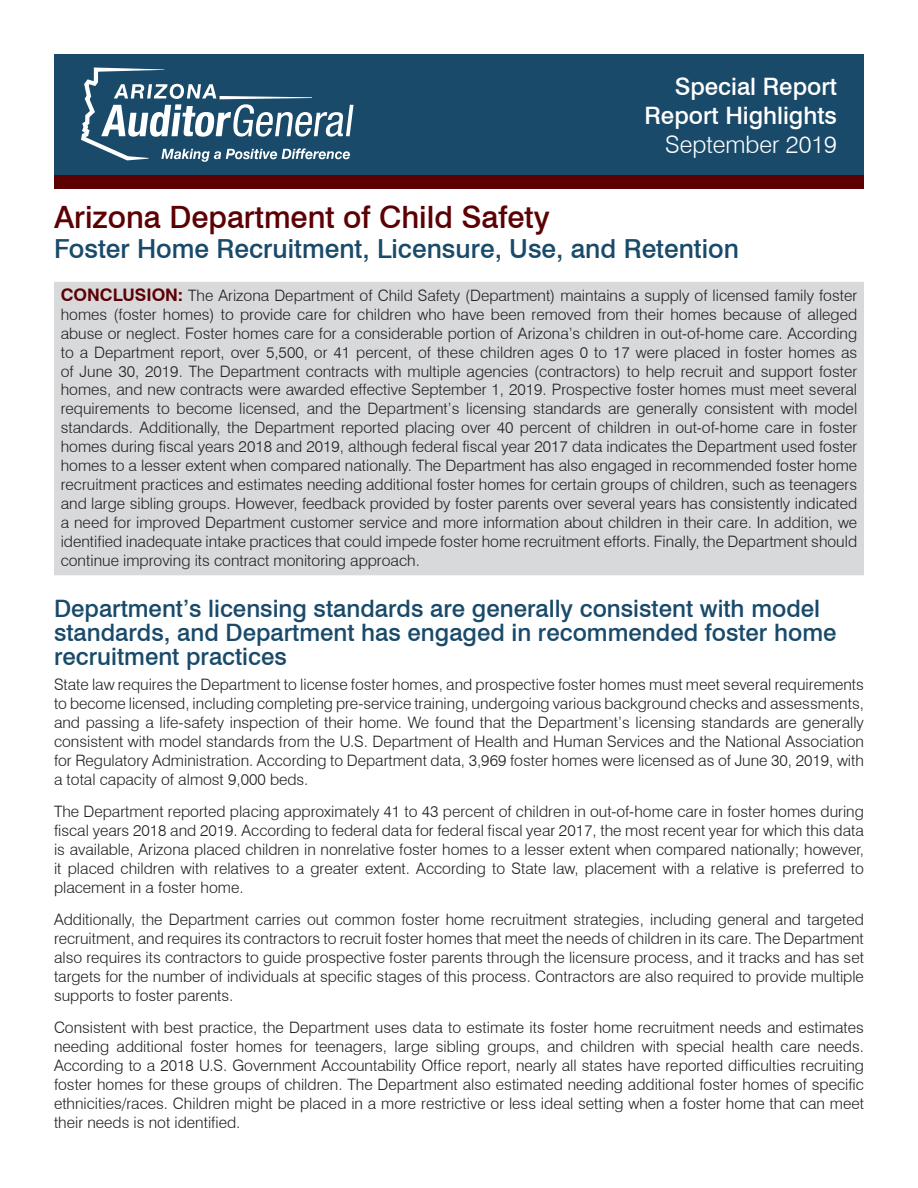
<style>
.page{position:relative;width:918px;height:1188px;background:#fff}
.page>*{position:absolute;margin:0;border:0;box-sizing:border-box;transform-origin:0 0}
.t1{font:500 30.75px "Swiss 721 BT";color:#5c0004}
.t2{font:500 26.25px "Swiss 721 BT";color:#194a6a}
.t3{font:500 24px/24px "Swiss 721 BT";color:#194a6a}
.t4{font:500 24px/28.8px "Swiss 721 BT";color:#fff;text-align:right}
.t5{font:300 24px "Swiss 721 BT";color:#fff}
.t6{font:300 15.75px/18.9px "Swiss 721 BT";color:#231f20;text-align:justify}
.s1{font-weight:700;font-size:17.25px;color:#5c0004}
</style>
<div class="page">
<div style="left:54px;top:54px;width:810px;height:122px;background:#194a6a"></div>
<svg style="left:81px;top:68px;width:273px;height:94px"></svg>
<div style="left:54px;top:176px;width:810px;height:13px;background:#5c0004"></div>
<div style="left:54px;top:288px;width:810px;height:281px;background:#d8d9db"></div>
<div style="left:54px;top:563px;width:810px;height:12px;background:#d8d9db"></div>
<div style="left:54px;top:282px;width:810px;height:12px;background:#d8d9db"></div>
<h3 class="t4" style="left:645px;top:72px;width:194px">Special Report<br>Report Highlights</h3>
<h3 class="t5" style="left:665px;top:130px;width:173px">September 2019</h3>
<h1 class="t1" style="left:54px;top:199px;width:497px">Arizona Department of Child Safety</h1>
<h2 class="t2" style="left:54px;top:233px;width:687px">Foster Home Recruitment, Licensure, Use, and Retention</h2>
<p class="t6" style="left:61px;top:286px;width:798px"><span class="s1">CONCLUSION:</span> The Arizona Department of Child Safety (Department) maintains a supply of licensed family foster homes (foster homes) to provide care for children who have been removed from their homes because of alleged abuse or neglect. Foster homes care for a considerable portion of Arizona’s children in out-of-home care. According to a Department report, over 5,500, or 41 percent, of these children ages 0 to 17 were placed in foster homes as of June 30, 2019. The Department contracts with multiple agencies (contractors) to help recruit and support foster homes, and new contracts were awarded effective September 1, 2019. Prospective foster homes must meet several requirements to become licensed, and the Department’s licensing standards are generally consistent with model standards. Additionally, the Department reported placing over 40 percent of children in out-of-home care in foster homes during fiscal years 2018 and 2019, although federal fiscal year 2017 data indicates the Department used foster homes to a lesser extent when compared nationally. The Department has also engaged in recommended foster home recruitment practices and estimates needing additional foster homes for certain groups of children, such as teenagers and large sibling groups. However, feedback provided by foster parents over several years has consistently indicated a need for improved Department customer service and more information about children in their care. In addition, we identified inadequate intake practices that could impede foster home recruitment efforts. Finally, the Department should continue improving its contract monitoring approach.</p>
<h3 class="t3" style="left:54px;top:596px;width:784px">Department’s licensing standards are generally consistent with model standards, and Department has engaged in recommended foster home recruitment practices</h3>
<p class="t6" style="left:54px;top:675px;width:812px">State law requires the Department to license foster homes, and prospective foster homes must meet several requirements to become licensed, including completing pre-service training, undergoing various background checks and assessments, and passing a life-safety inspection of their home. We found that the Department’s licensing standards are generally consistent with model standards from the U.S. Department of Health and Human Services and the National Association for Regulatory Administration. According to Department data, 3,969 foster homes were licensed as of June 30, 2019, with a total capacity of almost 9,000 beds.</p>
<p class="t6" style="left:54px;top:802px;width:812px">The Department reported placing approximately 41 to 43 percent of children in out-of-home care in foster homes during fiscal years 2018 and 2019. According to federal data for federal fiscal year 2017, the most recent year for which this data is available, Arizona placed children in nonrelative foster homes to a lesser extent when compared nationally; however, it placed children with relatives to a greater extent. According to State law, placement with a relative is preferred to placement in a foster home.</p>
<p class="t6" style="left:54px;top:910px;width:811px">Additionally, the Department carries out common foster home recruitment strategies, including general and targeted recruitment, and requires its contractors to recruit foster homes that meet the needs of children in its care. The Department also requires its contractors to guide prospective foster parents through the licensure process, and it tracks and has set targets for the number of individuals at specific stages of this process. Contractors are also required to provide multiple supports to foster parents.</p>
<p class="t6" style="left:54px;top:1018px;width:811px">Consistent with best practice, the Department uses data to estimate its foster home recruitment needs and estimates needing additional foster homes for teenagers, large sibling groups, and children with special health care needs.<br>According to a 2018 U.S. Government Accountability Office report, nearly all states have reported difficulties recruiting foster homes for these groups of children. The Department also estimated needing additional foster homes of specific ethnicities/races. Children might be placed in a more restrictive or less ideal setting when a foster home that can meet their needs is not identified.</p>
</div>
